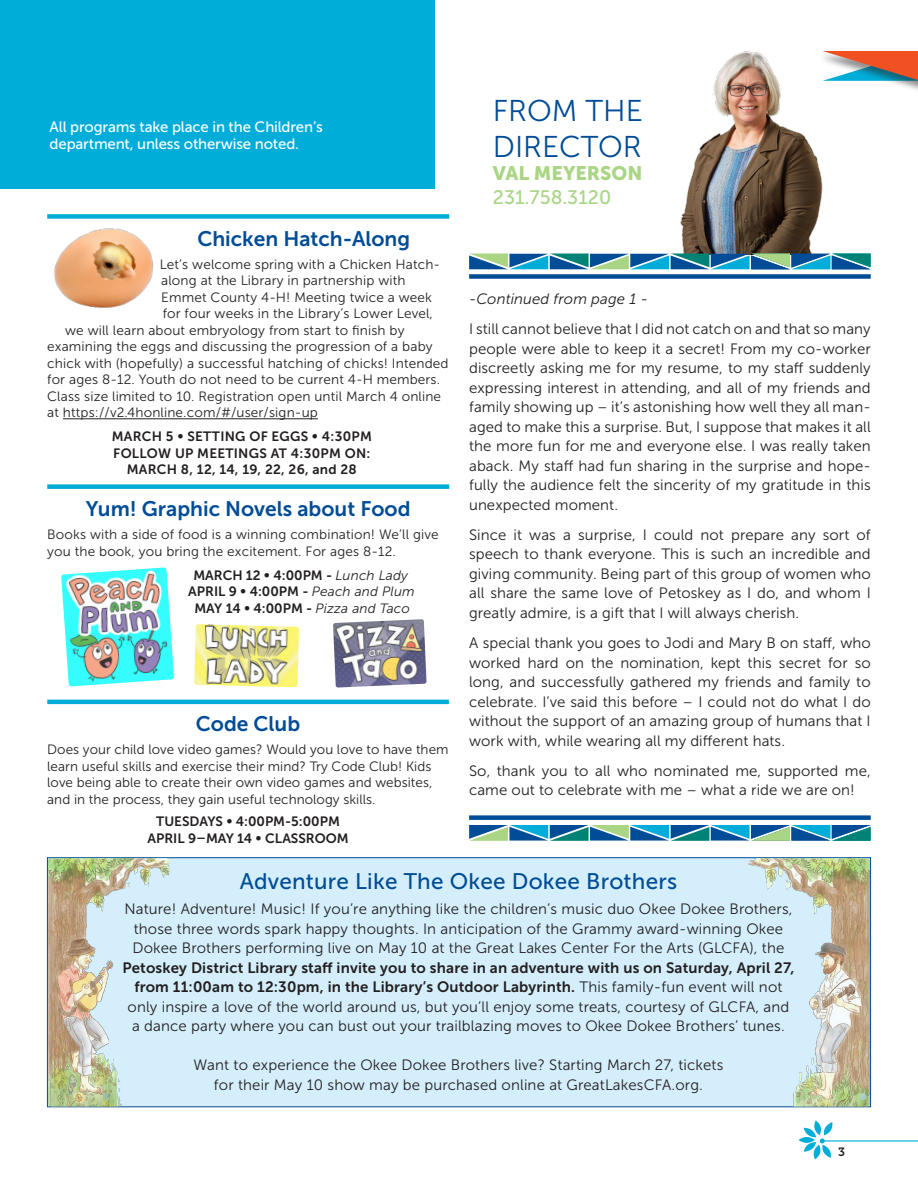
<style>
.page{position:relative;width:918px;height:1188px;background:#fff}
.page>*{position:absolute;margin:0;border:0;box-sizing:border-box;transform-origin:0 0}
.t1{font:30px/36px "Museo Sans 300";color:#004c97}
.Program_Description__all{font:22.5px "Museo Sans 500";letter-spacing:.01em;color:#004c97}
.YOUTH_Program_tittle{font:21px "Museo Sans 700";color:#004c97}
.t2{font:19.5px "Museo Sans 500";color:#aad585}
.t3{font:19.5px "Museo Sans 900";color:#aad585}
.Friends_of_Library_Intro_copy{font:15px/19.5px "Museo Sans 300";letter-spacing:.01em;color:#231f20;text-align:justify}
.t4{font:15px/16.5px "Museo Sans 500";letter-spacing:-.01em;color:#fff}
.t5{font:italic 15px "Museo Sans 300";letter-spacing:.005em;color:#231f20}
.Program_Description__all-2{font:13.5px/16.5px "Museo Sans 300";letter-spacing:.01em;color:#231f20}
.Program_Description__all-3{font:13.5px "Museo Sans 700";color:#231f20}
.Program_Description__all-4{font:13.5px "Museo Sans 700";letter-spacing:.02em;color:#231f20}
.t6{font:12px "Museo Slab 700";color:#231f20}
.s1{font-family:"Museo Sans 300";font-style:italic}
.s2{font-family:"Museo Sans 700"}
</style>
<div class="page">
<hr style="left:822px;top:1140px;width:96px;height:2px;background:#00add8">
<svg style="left:799px;top:1120px;width:34px;height:39px"></svg>
<div style="left:0;top:0;width:434px;height:189px;background:#00add8"></div>
<div style="left:818px;top:52px;width:100px;height:41px;background:#231f20;opacity:.5"></div>
<svg style="left:823px;top:51px;width:95px;height:30px;background:#b08678"></svg>
<img style="left:680px;top:51px;width:143px;height:203px">
<div style="left:47px;top:858px;width:824px;height:249px;background:#d4effb;border:1px solid #004c97"></div>
<hr style="left:47px;top:700px;width:402px;height:4px;background:#00add8">
<div style="left:47px;top:484px;width:402px;height:5px;background:#00add8"></div>
<img style="left:61px;top:568px;width:113px;height:118px">
<img style="left:194px;top:624px;width:105px;height:63px">
<img style="left:333px;top:619px;width:94px;height:69px">
<img style="left:48px;top:858px;width:121px;height:249px">
<img style="left:749px;top:858px;width:121px;height:249px">
<div style="left:47px;top:214px;width:402px;height:5px;background:#00add8"></div>
<hr style="left:63px;top:418px;width:255px;height:1px;background:#231f20">
<img style="left:54px;top:228px;width:99px;height:80px">
<svg style="left:469px;top:254px;width:402px;height:15px;background:#398eaa"></svg>
<svg style="left:469px;top:825px;width:402px;height:16px;background:#3c8fab"></svg>
<div style="left:469px;top:274px;width:402px;height:5px;background:#004c97"></div>
<div style="left:469px;top:815px;width:402px;height:5px;background:#004c97"></div>
<p class="t4" style="left:50px;top:119px;width:275px">All programs take place in the Children’s department, unless otherwise noted.</p>
<p class="YOUTH_Program_tittle" style="left:197px;top:227px;width:214px">Chicken Hatch-Along</p>
<p class="Program_Description__all-2" style="left:160px;top:256px;width:282px">Let’s welcome spring with a Chicken Hatch-</p>
<p class="Program_Description__all-2" style="left:161px;top:273px;width:246px">along at the Library in partnership with</p>
<p class="Program_Description__all-2" style="left:161px;top:289px;width:272px">Emmet County 4-H! Meeting twice a week</p>
<p class="Program_Description__all-2" style="left:163px;top:306px;width:272px">for four weeks in the Library’s Lower Level,</p>
<p class="Program_Description__all-2" style="left:65px;top:322px;width:341px">we will learn about embryology from start to finish by</p>
<p class="Program_Description__all-2" style="left:47px;top:339px;width:387px">examining the eggs and discussing the progression of a baby</p>
<p class="Program_Description__all-2" style="left:47px;top:355px;width:403px">chick with (hopefully) a successful hatching of chicks! Intended</p>
<p class="Program_Description__all-2" style="left:47px;top:372px;width:394px">for ages 8-12. Youth do not need to be current 4-H members.</p>
<p class="Program_Description__all-2" style="left:47px;top:388px;width:395px">Class size limited to 10. Registration open until March 4 online</p>
<p class="Program_Description__all-2" style="left:47px;top:405px;width:272px">at https://v2.4honline.com/#/user/sign-up</p>
<p class="Program_Description__all-4" style="left:112px;top:429px;width:262px">MARCH 5 • SETTING OF EGGS • 4:30PM</p>
<p class="Program_Description__all-4" style="left:113px;top:446px;width:259px">FOLLOW UP MEETINGS AT 4:30PM ON:</p>
<p class="Program_Description__all-4" style="left:127px;top:462px;width:232px">MARCH 8, 12, 14, 19, 22, 26, and 28</p>
<p class="YOUTH_Program_tittle" style="left:86px;top:497px;width:326px">Yum! Graphic Novels about Food</p>
<p class="Program_Description__all-2" style="left:47px;top:526px;width:393px">Books with a side of food is a winning combination! We’ll give you the book, you bring the excitement. For ages 8-12.</p>
<p class="Program_Description__all-3" style="left:193px;top:567px;width:216px">MARCH 12 • 4:00PM - <span class="s1">Lunch Lady</span></p>
<p class="Program_Description__all-3" style="left:188px;top:584px;width:228px">APRIL 9 • 4:00PM - <span class="s1">Peach and Plum</span></p>
<p class="Program_Description__all-3" style="left:194px;top:600px;width:217px">MAY 14 • 4:00PM - <span class="s1">Pizza and Taco</span></p>
<p class="YOUTH_Program_tittle" style="left:196px;top:712px;width:106px">Code Club</p>
<p class="Program_Description__all-2" style="left:47px;top:742px;width:403px">Does your child love video games? Would you love to have them learn useful skills and exercise their mind? Try Code Club! Kids love being able to create their own video games and websites, and in the process, they gain useful technology skills.</p>
<p class="Program_Description__all-3" style="left:156px;top:814px;width:185px">TUESDAYS • 4:00PM-5:00PM</p>
<p class="Program_Description__all-3" style="left:148px;top:831px;width:203px">APRIL 9–MAY 14 • CLASSROOM</p>
<p class="t1" style="left:493px;top:93px;width:151px">FROM THE<br>DIRECTOR</p>
<p class="t3" style="left:493px;top:162px;width:151px">VAL MEYERSON</p>
<p class="t2" style="left:493px;top:186px;width:120px">231.758.3120</p>
<p class="t5" style="left:469px;top:291px;width:180px">-Continued from page 1 -</p>
<p class="Friends_of_Library_Intro_copy" style="left:469px;top:319px;width:403px">I still cannot believe that I did not catch on and that so many people were able to keep it a secret! From my co-worker discreetly asking me for my resume, to my staff suddenly expressing interest in attending, and all of my friends and family showing up – it’s astonishing how well they all man&shy;aged to make this a surprise. But, I suppose that makes it all the more fun for me and everyone else. I was really taken aback. My staff had fun sharing in the surprise and hope&shy;fully the audience felt the sincerity of my gratitude in this unexpected moment.</p>
<p class="Friends_of_Library_Intro_copy" style="left:469px;top:525px;width:403px">Since it was a surprise, I could not prepare any sort of speech to thank everyone. This is such an incredible and giving community. Being part of this group of women who all share the same love of Petoskey as I do, and whom I greatly admire, is a gift that I will always cherish.</p>
<p class="Friends_of_Library_Intro_copy" style="left:469px;top:633px;width:403px">A special thank you goes to Jodi and Mary B on staff, who worked hard on the nomination, kept this secret for so long, and successfully gathered my friends and family to celebrate. I’ve said this before – I could not do what I do without the support of an amazing group of humans that I work with, while wearing all my different hats.</p>
<p class="Friends_of_Library_Intro_copy" style="left:469px;top:761px;width:403px">So, thank you to all who nominated me, supported me, came out to celebrate with me – what a ride we are on!</p>
<p class="Program_Description__all" style="left:240px;top:869px;width:439px">Adventure Like The Okee Dokee Brothers</p>
<p class="Friends_of_Library_Intro_copy" style="left:122px;top:900px;width:673px;text-align:center">Nature! Adventure! Music! If you’re anything like the children’s music duo Okee Dokee Brothers, those three words spark happy thoughts. In anticipation of the Grammy award-winning Okee Dokee Brothers performing live on May 10 at the Great Lakes Center For the Arts (GLCFA), the <span class="s2">Petoskey District Library staff invite you to share in an adventure with us on Saturday, April 27, from 11:00am to 12:30pm, in the Library’s Outdoor Labyrinth.</span> This family-fun event will not only inspire a love of the world around us, but you’ll enjoy some treats, courtesy of GLCFA, and</p>
<p class="Friends_of_Library_Intro_copy" style="left:132px;top:1017px;width:654px">a dance party where you can bust out your trailblazing moves to Okee Dokee Brothers’ tunes.</p>
<p class="Friends_of_Library_Intro_copy" style="left:193px;top:1056px;width:531px">Want to experience the Okee Dokee Brothers live? Starting March 27, tickets</p>
<p class="Friends_of_Library_Intro_copy" style="left:214px;top:1075px;width:491px">for their May 10 show may be purchased online at GreatLakesCFA.org.</p>
<p class="t6" style="left:838px;top:1145px;width:8px">3</p>
</div>
